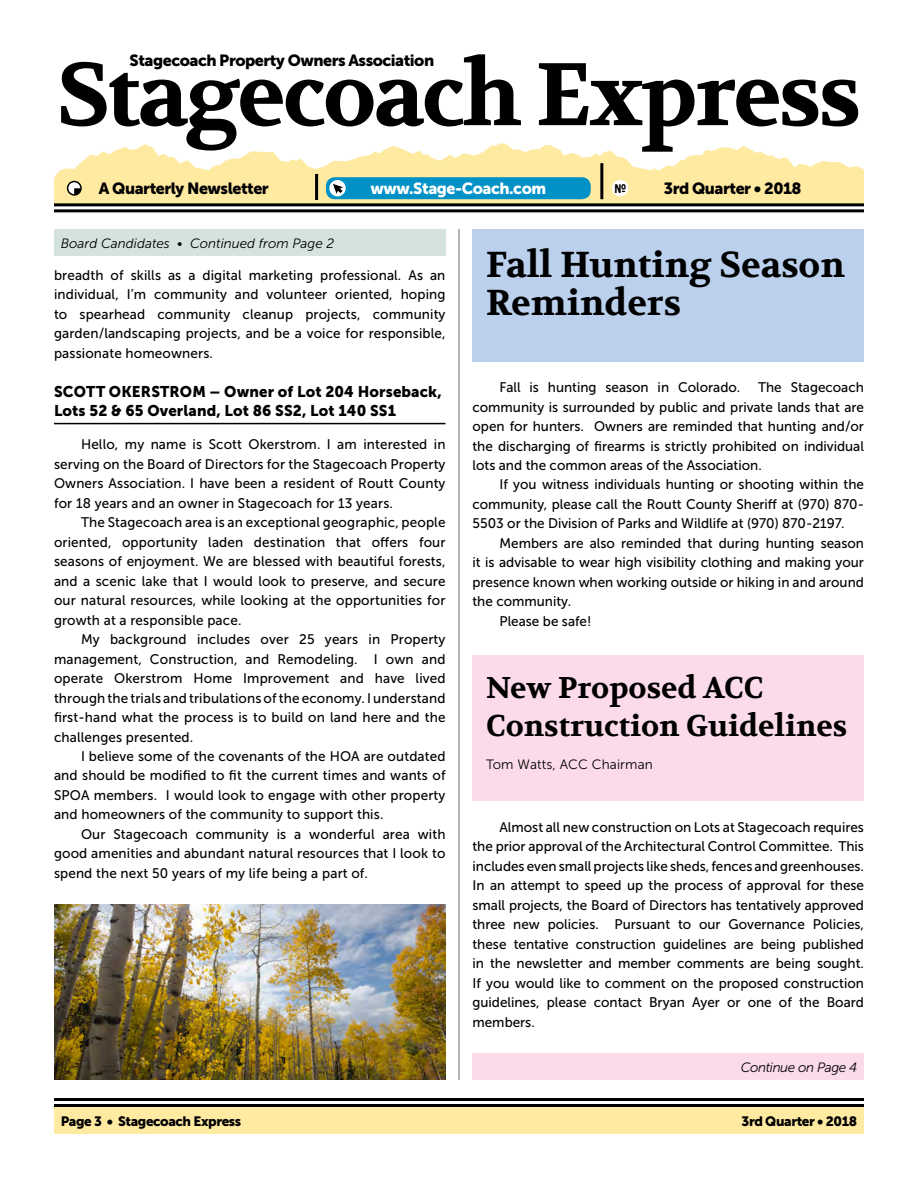
<style>
.page{position:relative;width:918px;height:1188px;background:#fff}
.page>*{position:absolute;margin:0;border:0;box-sizing:border-box;transform-origin:0 0}
.t1{font:700 88.5px "Volkhov";letter-spacing:-.03em;color:#000}
.t2{font:700 36px/37.5px "Volkhov";color:#000}
.t3{font:700 30px/37.5px "Volkhov";color:#000}
.t4{font:16.05px "Museo Sans 900";letter-spacing:-.03em;color:#000}
.t5{font:16.05px "Museo Sans 900";letter-spacing:-.03em;color:#fff}
.t6{font:15.45px/19.5px "Museo Sans 900";letter-spacing:.01em;color:#000}
.t7{font:13.95px/19.5px "Museo Sans 500";color:#000;text-align:justify}
.t8{font:13.5px "Museo Sans 900";letter-spacing:-.03em;color:#000}
.t9{font:italic 13.5px "Museo Sans 300";color:#000}
.t10{font:13.5px "Museo Sans 300";letter-spacing:.01em;color:#000}
.t11{font:italic 13.5px "Museo Sans 300";letter-spacing:-.03em;color:#000}
.t12{font:700 11.85px "Tahoma";color:#000;scale:.8 1}
</style>
<div class="page">
<div style="left:54px;top:1107px;width:810px;height:27px;background:#ffeaa2"></div>
<hr style="left:54px;top:1098px;width:810px;height:3px;background:#000">
<hr style="left:54px;top:1104px;width:810px;height:3px;background:#000">
<svg style="left:54px;top:143px;width:810px;height:60px;fill:#ffeaa2"></svg>
<hr style="left:315px;top:174px;width:3px;height:26px;background:#000">
<hr style="left:600px;top:163px;width:3px;height:36px;background:#000">
<div style="left:68px;top:182px;width:13px;height:13px;background:#fff;border-radius:50%"></div>
<div style="left:67px;top:181px;width:15px;height:15px;border:2px solid #000;border-radius:50%"></div>
<svg style="left:74px;top:188px;width:7px;height:7px"></svg>
<div style="left:614px;top:182px;width:13px;height:13px;background:#fff;border-radius:50%"></div>
<div style="left:612px;top:180px;width:16px;height:16px;border:3px solid #fff;border-radius:50%"></div>
<hr style="left:54px;top:203px;width:810px;height:3px;background:#000">
<hr style="left:54px;top:209px;width:810px;height:3px;background:#000">
<hr style="left:459px;top:229px;width:1px;height:851px;background:#666767">
<div style="left:326px;top:177px;width:265px;height:22px;background:#0091c6;border-radius:9px"></div>
<div style="left:329px;top:180px;width:17px;height:16px;border:3px solid #fff;border-radius:50%"></div>
<svg style="left:331px;top:182px;width:15px;height:14px"></svg>
<hr style="left:54px;top:423px;width:392px;height:1px;background:#000">
<div style="left:54px;top:229px;width:392px;height:27px;background:#d4e3df"></div>
<div style="left:472px;top:229px;width:392px;height:133px;background:#bad0ec"></div>
<div style="left:472px;top:655px;width:392px;height:146px;background:#fbdbe9"></div>
<div style="left:472px;top:1053px;width:392px;height:27px;background:#fbdbe9"></div>
<img style="left:54px;top:904px;width:392px;height:176px">
<h1 class="t1" style="left:57px;top:43px;width:806px">Stagecoach Express</h1>
<p class="t12" style="left:614px;top:180px;width:16px">№</p>
<p class="t4" style="left:130px;top:51px;width:306px">Stagecoach Property Owners Association</p>
<p class="t4" style="left:99px;top:179px;width:172px">A Quarterly Newsletter</p>
<p class="t5" style="left:370px;top:179px;width:177px">www.Stage-Coach.com</p>
<p class="t4" style="left:664px;top:179px;width:139px">3rd Quarter • 2018</p>
<p class="t9" style="left:61px;top:236px;width:275px">Board Candidates • Continued from Page 2</p>
<p class="t7" style="left:54px;top:265px;width:393px">breadth of skills as a digital marketing professional. As an individual, I’m community and volunteer oriented, hoping to spearhead community cleanup projects, community garden/landscaping projects, and be a voice for responsible, passionate homeowners.</p>
<p class="t6" style="left:54px;top:381px;width:389px">SCOTT OKERSTROM – Owner of Lot 204 Horseback,<br>Lots 52 &amp; 65 Overland, Lot 86 SS2, Lot 140 SS1</p>
<p class="t7" style="left:54px;top:435px;width:393px;text-indent:27px">Hello, my name is Scott Okerstrom. I am interested in serving on the Board of Directors for the Stagecoach Property Owners Association. I have been a resident of Routt County for 18 years and an owner in Stagecoach for 13 years.</p>
<p class="t7" style="left:54px;top:513px;width:393px;text-indent:27px">The Stagecoach area is an exceptional geographic, people oriented, opportunity laden destination that offers four seasons of enjoyment. We are blessed with beautiful forests, and a scenic lake that I would look to preserve, and secure our natural resources, while looking at the opportunities for growth at a responsible pace.</p>
<p class="t7" style="left:54px;top:630px;width:393px;text-indent:27px">My background includes over 25 years in Property management, Construction, and Remodeling. I own and operate Okerstrom Home Improvement and have lived through the trials and tribulations of the economy. I understand first-hand what the process is to build on land here and the challenges presented.</p>
<p class="t7" style="left:54px;top:746px;width:393px;text-indent:27px">I believe some of the covenants of the HOA are outdated and should be modified to fit the current times and wants of SPOA members. I would look to engage with other property and homeowners of the community to support this.</p>
<p class="t7" style="left:54px;top:824px;width:393px;text-indent:27px">Our Stagecoach community is a wonderful area with good amenities and abundant natural resources that I look to spend the next 50 years of my life being a part of.</p>
<h2 class="t2" style="left:486px;top:248px;width:360px">Fall Hunting Season<br>Reminders</h2>
<p class="t7" style="left:472px;top:378px;width:393px;text-indent:286px">The Stagecoach community is surrounded by public and private lands that are open for hunters. Owners are reminded that hunting and/or the discharging of firearms is strictly prohibited on individual lots and the common areas of the Association.</p>
<p class="t7" style="left:472px;top:475px;width:393px;text-indent:27px">If you witness individuals hunting or shooting within the community, please call the Routt County Sheriff at (970) 870- 5503 or the Division of Parks and Wildlife at (970) 870-2197.</p>
<p class="t7" style="left:500px;top:533px;width:366px">Members are also reminded that during hunting season</p>
<p class="t7" style="left:472px;top:553px;width:393px">it is advisable to wear high visibility clothing and making your</p>
<p class="t7" style="left:472px;top:572px;width:393px">presence known when working outside or hiking in and around</p>
<p class="t7" style="left:472px;top:592px;width:100px">the community.</p>
<p class="t7" style="left:500px;top:611px;width:93px">Please be safe!</p>
<p class="t7" style="left:500px;top:378px;width:242px">Fall is hunting season in Colorado.</p>
<h3 class="t3" style="left:486px;top:670px;width:363px">New Proposed ACC<br>Construction Guidelines</h3>
<p class="t10" style="left:486px;top:757px;width:168px">Tom Watts, ACC Chairman</p>
<p class="t7" style="left:472px;top:817px;width:393px;text-indent:27px">Almost all new construction on Lots at Stagecoach requires the prior approval of the Architectural Control Committee. This includes even small projects like sheds, fences and greenhouses.<br>In an attempt to speed up the process of approval for these small projects, the Board of Directors has tentatively approved three new policies. Pursuant to our Governance Policies, these tentative construction guidelines are being published in the newsletter and member comments are being sought.<br>If you would like to comment on the proposed construction guidelines, please contact Bryan Ayer or one of the Board members.</p>
<p class="t11" style="left:741px;top:1060px;width:118px">Continue on Page 4</p>
<p class="t8" style="left:61px;top:1113px;width:182px">Page 3 • Stagecoach Express</p>
<p class="t8" style="left:742px;top:1113px;width:117px">3rd Quarter • 2018</p>
</div>
